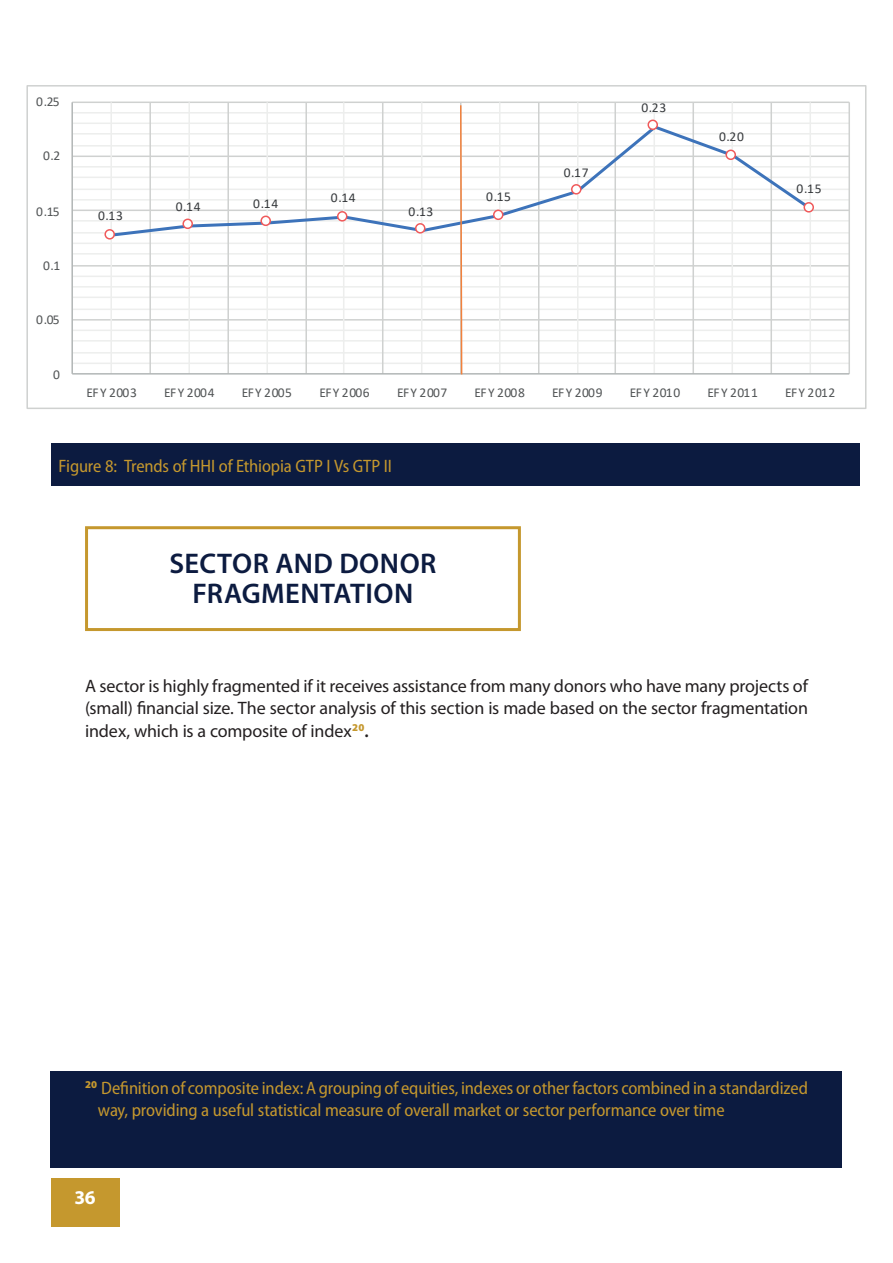
<style>
.page{position:relative;width:893px;height:1263px;background:#fff}
.page>*{position:absolute;margin:0;border:0;box-sizing:border-box;transform-origin:0 0}
.t1{font:600 28.5px/30px "Myriad Pro";letter-spacing:.015em;color:#0c1b40;text-align:center}
.t2{font:700 19.5px "Myriad Pro";color:#fff}
.t3{font:semi-condensed 18px/22.5px "Myriad Pro";letter-spacing:-.01em;color:#c5982e}
.t4{font:18px/22.5px "Myriad Pro";letter-spacing:-.005em;color:#231f20;text-align:justify}
.t5{font:13.5px "Calibri";letter-spacing:.05em;color:#515455}
.t6{font:13.5px "Calibri";letter-spacing:.05em;color:#36393c}
.s1{font-weight:600}
</style>
<div class="page">
<div style="left:51px;top:1178px;width:68px;height:48px;background:#c5982e"></div>
<div style="left:51px;top:1071px;width:791px;height:97px;background:#0c1b40"></div>
<div style="left:51px;top:443px;width:808px;height:43px;background:#0c1b40"></div>
<div style="left:85px;top:526px;width:436px;height:105px;border:3px solid #c5982e"></div>
<hr style="left:72px;top:363px;width:777px;height:1px;background:#edeeed">
<hr style="left:72px;top:352px;width:777px;height:2px;background:#edeeed">
<hr style="left:72px;top:340px;width:777px;height:2px;background:#edeeed">
<hr style="left:72px;top:330px;width:777px;height:1px;background:#edeeed">
<hr style="left:72px;top:309px;width:777px;height:1px;background:#edeeed">
<hr style="left:72px;top:297px;width:777px;height:1px;background:#edeeed">
<hr style="left:72px;top:286px;width:777px;height:2px;background:#edeeed">
<hr style="left:72px;top:276px;width:777px;height:1px;background:#edeeed">
<hr style="left:72px;top:253px;width:777px;height:2px;background:#edeeed">
<hr style="left:72px;top:243px;width:777px;height:1px;background:#edeeed">
<hr style="left:72px;top:232px;width:777px;height:2px;background:#edeeed">
<hr style="left:72px;top:220px;width:777px;height:2px;background:#edeeed">
<hr style="left:72px;top:199px;width:777px;height:2px;background:#edeeed">
<hr style="left:72px;top:189px;width:777px;height:1px;background:#edeeed">
<hr style="left:72px;top:177px;width:777px;height:1px;background:#edeeed">
<hr style="left:72px;top:166px;width:777px;height:2px;background:#edeeed">
<hr style="left:72px;top:145px;width:777px;height:2px;background:#edeeed">
<hr style="left:72px;top:133px;width:777px;height:2px;background:#edeeed">
<hr style="left:72px;top:123px;width:777px;height:1px;background:#edeeed">
<hr style="left:72px;top:112px;width:777px;height:2px;background:#edeeed">
<hr style="left:72px;top:319px;width:777px;height:2px;background:#cfd1d0">
<hr style="left:72px;top:265px;width:777px;height:2px;background:#cfd1d0">
<hr style="left:72px;top:210px;width:777px;height:1px;background:#cfd1d0">
<hr style="left:72px;top:156px;width:777px;height:1px;background:#cfd1d0">
<hr style="left:72px;top:102px;width:777px;height:1px;background:#cfd1d0">
<hr style="left:110px;top:102px;width:2px;height:272px;background:#edeeed">
<hr style="left:188px;top:102px;width:2px;height:272px;background:#edeeed">
<hr style="left:266px;top:102px;width:2px;height:272px;background:#edeeed">
<hr style="left:343px;top:102px;width:1px;height:272px;background:#edeeed">
<hr style="left:421px;top:102px;width:1px;height:272px;background:#edeeed">
<hr style="left:499px;top:102px;width:1px;height:272px;background:#edeeed">
<hr style="left:577px;top:102px;width:1px;height:272px;background:#edeeed">
<hr style="left:653px;top:102px;width:2px;height:272px;background:#edeeed">
<hr style="left:731px;top:102px;width:2px;height:272px;background:#edeeed">
<hr style="left:809px;top:102px;width:2px;height:272px;background:#edeeed">
<hr style="left:149px;top:102px;width:2px;height:272px;background:#cfd1d0">
<hr style="left:227px;top:102px;width:2px;height:272px;background:#cfd1d0">
<hr style="left:305px;top:102px;width:2px;height:272px;background:#cfd1d0">
<hr style="left:382px;top:102px;width:1px;height:272px;background:#cfd1d0">
<hr style="left:460px;top:102px;width:1px;height:272px;background:#cfd1d0">
<hr style="left:538px;top:102px;width:1px;height:272px;background:#cfd1d0">
<hr style="left:614px;top:102px;width:2px;height:272px;background:#cfd1d0">
<hr style="left:692px;top:102px;width:2px;height:272px;background:#cfd1d0">
<hr style="left:770px;top:102px;width:2px;height:272px;background:#cfd1d0">
<hr style="left:848px;top:102px;width:2px;height:272px;background:#cfd1d0">
<hr style="left:71px;top:102px;width:2px;height:272px;background:#b2b6b6">
<hr style="left:72px;top:373px;width:777px;height:2px;background:#b2b6b6">
<svg style="left:109px;top:124px;width:705px;height:114px"></svg>
<div style="left:105px;top:230px;width:9px;height:9px;background:#fff;border-radius:50%"></div>
<div style="left:104px;top:229px;width:11px;height:11px;border:2px solid #f05a5b;border-radius:50%"></div>
<div style="left:183px;top:219px;width:9px;height:9px;background:#fff;border-radius:50%"></div>
<div style="left:182px;top:219px;width:11px;height:10px;border:2px solid #f05a5b;border-radius:50%"></div>
<div style="left:261px;top:216px;width:9px;height:9px;background:#fff;border-radius:50%"></div>
<div style="left:260px;top:216px;width:11px;height:10px;border:2px solid #f05a5b;border-radius:50%"></div>
<div style="left:338px;top:212px;width:9px;height:9px;background:#fff;border-radius:50%"></div>
<div style="left:337px;top:211px;width:10px;height:11px;border:2px solid #f05a5b;border-radius:50%"></div>
<div style="left:416px;top:224px;width:9px;height:9px;background:#fff;border-radius:50%"></div>
<div style="left:415px;top:223px;width:10px;height:11px;border:2px solid #f05a5b;border-radius:50%"></div>
<div style="left:494px;top:210px;width:9px;height:9px;background:#fff;border-radius:50%"></div>
<div style="left:493px;top:210px;width:10px;height:10px;border:2px solid #f05a5b;border-radius:50%"></div>
<div style="left:572px;top:185px;width:9px;height:9px;background:#fff;border-radius:50%"></div>
<div style="left:571px;top:184px;width:10px;height:11px;border:2px solid #f05a5b;border-radius:50%"></div>
<div style="left:648px;top:120px;width:9px;height:9px;background:#fff;border-radius:50%"></div>
<div style="left:647px;top:120px;width:11px;height:10px;border:2px solid #f05a5b;border-radius:50%"></div>
<div style="left:726px;top:150px;width:9px;height:9px;background:#fff;border-radius:50%"></div>
<div style="left:725px;top:150px;width:11px;height:10px;border:2px solid #f05a5b;border-radius:50%"></div>
<div style="left:804px;top:203px;width:9px;height:9px;background:#fff;border-radius:50%"></div>
<div style="left:803px;top:202px;width:11px;height:11px;border:2px solid #f05a5b;border-radius:50%"></div>
<div style="left:26px;top:85px;width:840px;height:324px;border:2px solid #cfd1d0"></div>
<svg style="left:459px;top:104px;width:4px;height:271px"></svg>
<p class="t5" style="left:36px;top:92px;width:25px">0.25</p>
<p class="t5" style="left:43px;top:146px;width:19px">0.2</p>
<p class="t5" style="left:36px;top:202px;width:25px">0.15</p>
<p class="t5" style="left:43px;top:256px;width:19px">0.1</p>
<p class="t5" style="left:36px;top:310px;width:25px">0.05</p>
<p class="t5" style="left:53px;top:365px;width:8px">0</p>
<p class="t6" style="left:98px;top:206px;width:26px">0.13</p>
<p class="t6" style="left:176px;top:197px;width:26px">0.14</p>
<p class="t6" style="left:253px;top:194px;width:26px">0.14</p>
<p class="t6" style="left:331px;top:188px;width:26px">0.14</p>
<p class="t6" style="left:409px;top:202px;width:26px">0.13</p>
<p class="t6" style="left:486px;top:187px;width:26px">0.15</p>
<p class="t6" style="left:564px;top:163px;width:26px">0.17</p>
<p class="t6" style="left:641px;top:98px;width:26px">0.23</p>
<p class="t6" style="left:719px;top:127px;width:26px">0.20</p>
<p class="t6" style="left:797px;top:179px;width:26px">0.15</p>
<p class="t5" style="left:87px;top:383px;width:52px">EFY 2003</p>
<p class="t5" style="left:164px;top:383px;width:52px">EFY 2004</p>
<p class="t5" style="left:242px;top:383px;width:52px">EFY 2005</p>
<p class="t5" style="left:319px;top:383px;width:52px">EFY 2006</p>
<p class="t5" style="left:397px;top:383px;width:52px">EFY 2007</p>
<p class="t5" style="left:475px;top:383px;width:52px">EFY 2008</p>
<p class="t5" style="left:552px;top:383px;width:52px">EFY 2009</p>
<p class="t5" style="left:630px;top:383px;width:52px">EFY 2010</p>
<p class="t5" style="left:707px;top:383px;width:52px">EFY 2011</p>
<p class="t5" style="left:785px;top:383px;width:52px">EFY 2012</p>
<p class="t3" style="left:58px;top:454px;width:335px">Figure 8: Trends of HHI of Ethiopia GTP I Vs GTP II</p>
<h1 class="t1" style="left:169px;top:548px;width:268px">SECTOR AND DONOR<br>FRAGMENTATION</h1>
<p class="t4" style="left:85px;top:674px;width:724px">A sector is highly fragmented if it receives assistance from many donors who have many projects of (small) financial size. The sector analysis of this section is made based on the sector fragmentation index, which is a composite of index<sup>20</sup><span class="s1">.</span></p>
<p class="t3" style="left:98px;top:1076px;width:712px;text-indent:-13px"><sup>20</sup> Definition of composite index: A grouping of equities, indexes or other factors combined in a standardized way, providing a useful statistical measure of overall market or sector performance over time</p>
<p class="t2" style="left:74px;top:1184px;width:23px">36</p>
</div>
